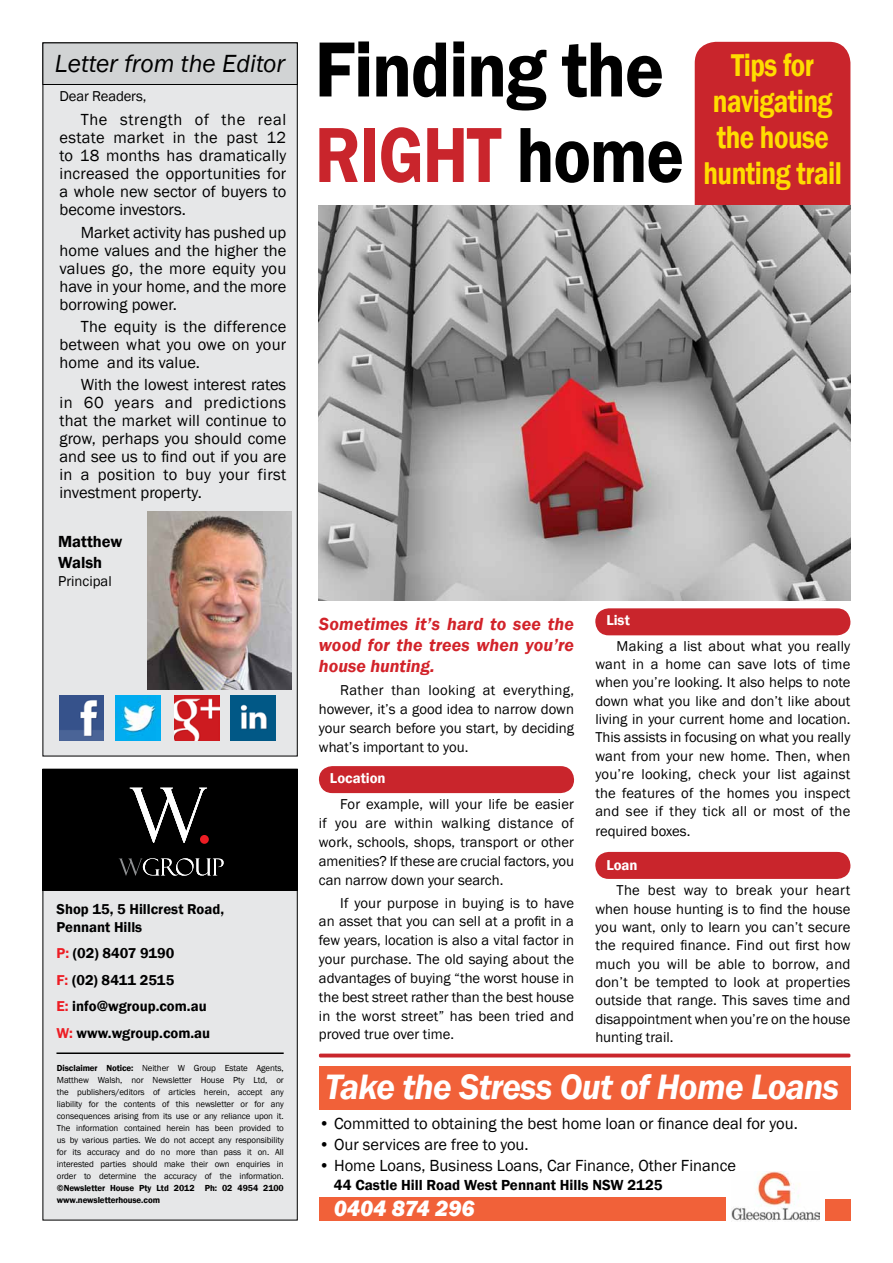
<style>
.page{position:relative;width:893px;height:1263px;background:#fff}
.page>*{position:absolute;margin:0;border:0;box-sizing:border-box;transform-origin:0 0}
.t1{font:600 80.85px/85.5px "Franklin Gothic";letter-spacing:-.02em;color:#000;scale:.91 1}
.t2{font:italic 600 36.3px "Franklin Gothic";letter-spacing:-.02em;color:#fff}
.t3{font:600 32.4px/36px "Franklin Gothic";letter-spacing:-.02em;color:#fd0;text-align:center;scale:.83 1}
.t4{font:italic 25.5px "Franklin Gothic";color:#000}
.t5{font:italic 800 22.5px "Franklin Gothic";letter-spacing:-.005em;color:#fff}
.t6{font:italic 600 18px/21px "Franklin Gothic";letter-spacing:.01em;color:#d2232a;text-align:justify}
.t7{font:16.5px/18px "Franklin Gothic";color:#000;text-align:justify}
.t8{font:600 16.5px/21px "Franklin Gothic";color:#000}
.t9{font:600 15px "Franklin Gothic";color:#000}
.t10{font:14.7px/18.3px "Franklin Gothic";color:#000;text-align:justify}
.t11{font:600 14.7px/26.5px "Franklin Gothic";color:#000}
.t12{font:600 14.7px "Franklin Gothic";color:#fff}
.t13{font:9px/12px "Franklin Gothic";letter-spacing:-.01em;color:#000;text-align:justify}
.t14{font:600 9px/12px "Franklin Gothic";letter-spacing:-.01em;color:#000}
.s1{color:#ed1d24}
.s2{font-weight:600}
.s3{color:#c9252c}
</style>
<div class="page">
<div style="left:595px;top:608px;width:255px;height:27px;background:#c9252c;border-radius:14px"></div>
<div style="left:595px;top:852px;width:255px;height:27px;background:#c9252c;border-radius:14px"></div>
<div style="left:319px;top:766px;width:255px;height:27px;background:#c9252c;border-radius:14px"></div>
<div style="left:43px;top:43px;width:255px;height:713px;background:#e6e7e8;border:1px solid #000"></div>
<div style="left:43px;top:43px;width:255px;height:42px;background:#d1d3d4;border:1px solid #000"></div>
<div style="left:43px;top:769px;width:255px;height:451px;background:#e6e7e8;border:1px solid #000"></div>
<hr style="left:56px;top:1052px;width:228px;height:2px;background:#000">
<div style="left:43px;top:769px;width:255px;height:122px;background:#000"></div>
<img style="left:130px;top:788px;width:77px;height:55px">
<div style="left:200px;top:835px;width:9px;height:9px;background:#ed1d24;border-radius:50%"></div>
<svg style="left:119px;top:858px;width:105px;height:18px"></svg>
<div style="left:319px;top:1067px;width:531px;height:43px;background:#f16139"></div>
<div style="left:319px;top:1197px;width:406px;height:23px;background:#f16139"></div>
<div style="left:825px;top:1199px;width:25px;height:21px;background:#f16139"></div>
<img style="left:731px;top:1172px;width:89px;height:49px">
<svg style="left:319px;top:1053px;width:531px;height:4px;background:#d1454b"></svg>
<img style="left:148px;top:511px;width:143px;height:178px">
<img style="left:60px;top:696px;width:43px;height:44px">
<img style="left:116px;top:695px;width:44px;height:45px">
<img style="left:175px;top:695px;width:45px;height:45px">
<img style="left:231px;top:695px;width:45px;height:45px">
<div style="left:695px;top:42px;width:155px;height:244px;background:#c9252c;border-radius:21px"></div>
<img style="left:319px;top:205px;width:531px;height:396px">
<h3 class="t4" style="left:55px;top:47px;width:232px">Letter from the Editor</h3>
<p class="t10" style="left:60px;top:87px;width:88px">Dear Readers,</p>
<p class="t7" style="left:60px;top:111px;width:228px;text-indent:21px">The strength of the real estate market in the past 12 to 18 months has dramatically increased the opportunities for a whole new sector of buyers to become investors.</p>
<p class="t7" style="left:60px;top:224px;width:228px;text-indent:21px">Market activity has pushed up home values and the higher the values go, the more equity you have in your home, and the more borrowing power.</p>
<p class="t7" style="left:60px;top:318px;width:228px;text-indent:21px">The equity is the difference between what you owe on your home and its value.</p>
<p class="t7" style="left:60px;top:376px;width:228px;text-indent:21px">With the lowest interest rates in 60 years and predictions that the market will continue to grow, perhaps you should come and see us to find out if you are in a position to buy your first investment property.</p>
<p class="t8" style="left:58px;top:531px;width:66px">Matthew<br>Walsh</p>
<p class="t10" style="left:58px;top:572px;width:55px">Principal</p>
<p class="t11" style="left:56px;top:900px;width:169px;line-height:18px">Shop 15, 5 Hillcrest Road,<br>Pennant Hills</p>
<p class="t11" style="left:56px;top:940px;width:155px"><span class="s1">P:</span> (02) 8407 9190<br><span class="s1">F:</span> (02) 8411 2515<br><span class="s1">E:</span> info@wgroup.com.au<br><span class="s1">W:</span> www.wgroup.com.au</p>
<p class="t13" style="left:57px;top:1062px;width:228px"><span class="s2">Disclaimer Notice:</span> Neither W Group Estate Agents, Matthew Walsh, nor Newsletter House Pty Ltd, or the publishers/editors of articles herein, accept any liability for the contents of this newsletter or for any consequences arising from its use or any reliance upon it.<br>The information contained herein has been provided to us by various parties. We do not accept any responsibility for its accuracy and do no more than pass it on. All interested parties should make their own enquiries in order to determine the accuracy of the information.</p>
<p class="t14" style="left:57px;top:1182px;width:228px">©Newsletter House Pty Ltd 2012 Ph: 02 4954 2100 www.newsletterhouse.com</p>
<h1 class="t1" style="left:315px;top:28px;width:407px">Finding the<br><span class="s3">RIGHT</span> home</h1>
<h3 class="t3" style="left:703px;top:48px;width:168px">Tips for navigating the house hunting trail</h3>
<p class="t6" style="left:319px;top:614px;width:257px">Sometimes it’s hard to see the wood for the trees when you’re house hunting.</p>
<p class="t10" style="left:319px;top:681px;width:257px;line-height:18.8px;text-indent:21px">Rather than looking at everything, however, it’s a good idea to narrow down your search before you start, by deciding what’s important to you.</p>
<p class="t12" style="left:330px;top:769px;width:57px">Location</p>
<p class="t10" style="left:319px;top:795px;width:257px;line-height:18.8px;text-indent:21px">For example, will your life be easier if you are within walking distance of work, schools, shops, transport or other amenities? If these are crucial factors, you can narrow down your search.</p>
<p class="t10" style="left:319px;top:894px;width:257px;line-height:18.8px;text-indent:21px">If your purpose in buying is to have an asset that you can sell at a profit in a few years, location is also a vital factor in your purchase. The old saying about the advantages of buying “the worst house in the best street rather than the best house in the worst street” has been tried and proved true over time.</p>
<p class="t12" style="left:606px;top:611px;width:25px">List</p>
<p class="t10" style="left:595px;top:637px;width:257px;text-indent:21px">Making a list about what you really want in a home can save lots of time when you’re looking. It also helps to note down what you like and don’t like about living in your current home and location.<br>This assists in focusing on what you really want from your new home. Then, when you’re looking, check your list against the features of the homes you inspect and see if they tick all or most of the</p>
<p class="t10" style="left:595px;top:823px;width:97px">required boxes.</p>
<p class="t12" style="left:606px;top:856px;width:33px">Loan</p>
<p class="t10" style="left:595px;top:881px;width:257px;text-indent:21px">The best way to break your heart when house hunting is to find the house you want, only to learn you can’t secure the required finance. Find out first how much you will be able to borrow, and don’t be tempted to look at properties outside that range. This saves time and disappointment when you’re on the house hunting trail.</p>
<h2 class="t2" style="left:325px;top:1063px;width:515px">Take the Stress Out of Home Loans</h2>
<p class="t7" style="left:319px;top:1115px;width:480px">• Committed to obtaining the best home loan or finance deal for you.</p>
<p class="t7" style="left:319px;top:1136px;width:211px">• Our services are free to you.</p>
<p class="t7" style="left:319px;top:1157px;width:419px">• Home Loans, Business Loans, Car Finance, Other Finance</p>
<p class="t9" style="left:334px;top:1175px;width:330px">44 Castle Hill Road West Pennant Hills NSW 2125</p>
<h3 class="t5" style="left:334px;top:1194px;width:142px">0404 874 296</h3>
</div>
